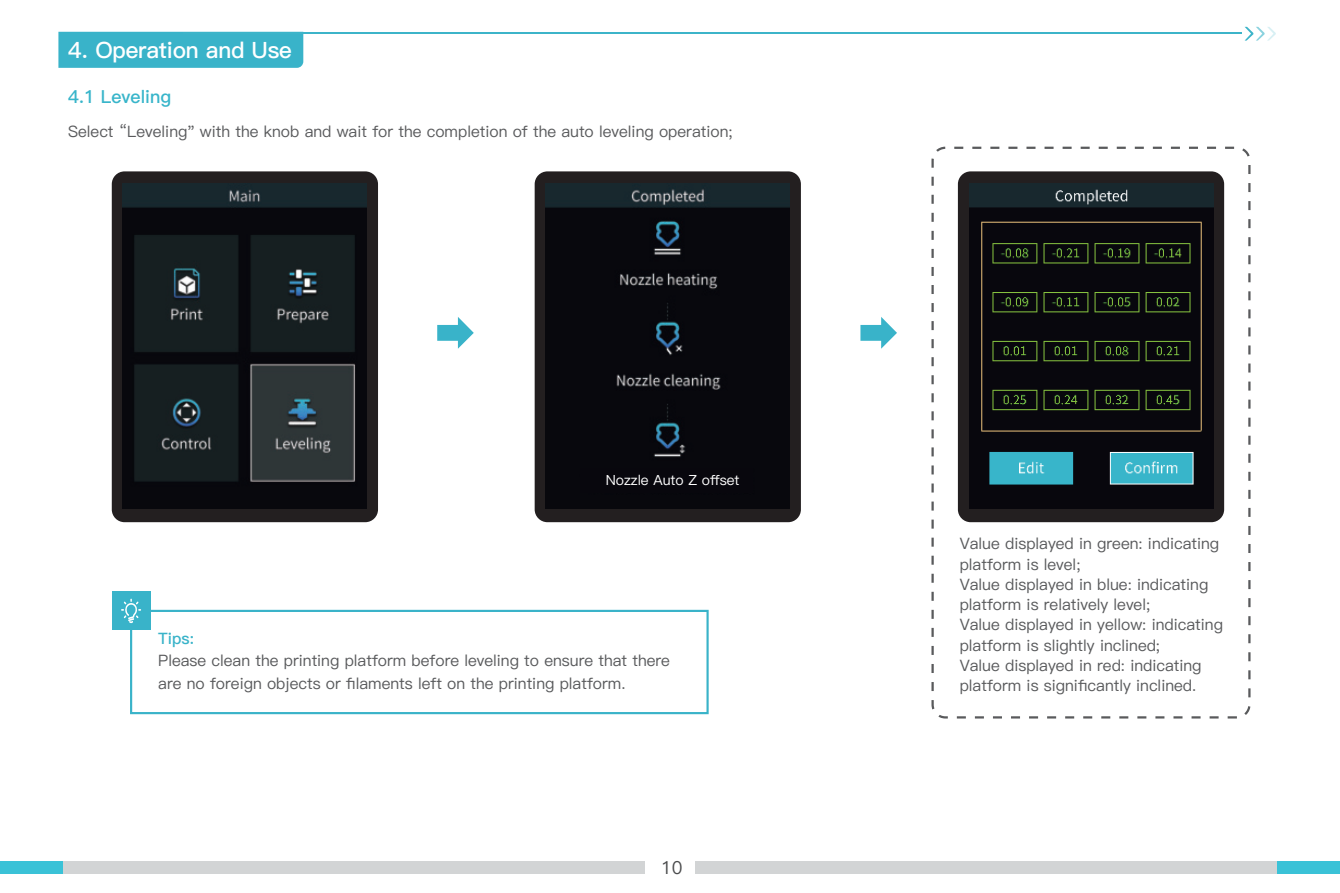
<style>
.page{position:relative;width:1340px;height:893px;background:#fff}
.page>*{position:absolute;margin:0;border:0;box-sizing:border-box;transform-origin:0 0}
.t1{font:22.5px "Ping Fang SC Bold";letter-spacing:-.01em;color:#fff}
.t2{font:18px "Ping Fang SC Bold";color:#38b5ca}
.t3{font:18px "Ping Fang SC Medium";color:#4b4c4d}
.t4{font:15.75px/20.2px "Ping Fang SC Medium";color:#595a5c}
.t5{font:15.75px "Ping Fang SC Bold";color:#39b3c9}
.t6{font:13.95px "Ping Fang SC Medium";color:#fff}
</style>
<div class="page">
<div style="left:58px;top:32px;width:245px;height:36px;background:#39b3c9"></div>
<hr style="left:183px;top:32px;width:1058px;height:2px;background:#3cb4c9">
<svg style="left:1244px;top:27px;width:31px;height:14px"></svg>
<div style="left:0;top:861px;width:644px;height:13px;background:#d2d4d5"></div>
<div style="left:696px;top:861px;width:643px;height:13px;background:#d2d4d5"></div>
<div style="left:0;top:861px;width:63px;height:13px;background:#3ac2d7"></div>
<div style="left:1277px;top:861px;width:62px;height:13px;background:#3ac2d7"></div>
<svg style="left:437px;top:317px;width:37px;height:32px"></svg>
<div style="left:534px;top:171px;width:267px;height:351px;background:#231f20;border-radius:13px"></div>
<img style="left:546px;top:183px;width:243px;height:325px">
<svg style="left:860px;top:317px;width:37px;height:32px"></svg>
<div style="left:957px;top:171px;width:267px;height:351px;background:#231f20;border-radius:13px"></div>
<img style="left:969px;top:183px;width:243px;height:325px">
<div style="left:112px;top:171px;width:266px;height:351px;background:#231f20;border-radius:13px"></div>
<img style="left:123px;top:183px;width:244px;height:325px">
<div style="left:931px;top:147px;width:319px;height:571px;border:2px dashed #595a5c;border-radius:13px"></div>
<div style="left:130px;top:610px;width:578px;height:104px;border:2px solid #39b3c9"></div>
<div style="left:112px;top:592px;width:38px;height:38px;background:#39b3c9"></div>
<svg style="left:121px;top:599px;width:20px;height:24px"></svg>
<div style="left:580px;top:468px;width:173px;height:25px;background:#08070d"></div>
<h1 class="t1" style="left:68px;top:41px;width:225px">4. Operation and Use</h1>
<p class="t2" style="left:68px;top:90px;width:104px">4.1 Leveling</p>
<p class="t4" style="left:68px;top:121px;width:666px">Select “Leveling" with the knob and wait for the completion of the auto leveling operation;</p>
<p class="t6" style="left:605px;top:471px;width:135px">Nozzle Auto Z offset</p>
<p class="t5" style="left:158px;top:632px;width:37px">Tips:</p>
<p class="t4" style="left:158px;top:650px;width:513px;line-height:22.5px">Please clean the printing platform before leveling to ensure that there are no foreign objects or filaments left on the printing platform.</p>
<p class="t3" style="left:661px;top:857px;width:23px">10</p>
<p class="t4" style="left:959px;top:534px;width:265px">Value displayed in green: indicating platform is level;<br>Value displayed in blue: indicating platform is relatively level;<br>Value displayed in yellow: indicating platform is slightly inclined;<br>Value displayed in red: indicating platform is significantly inclined.</p>
</div>
